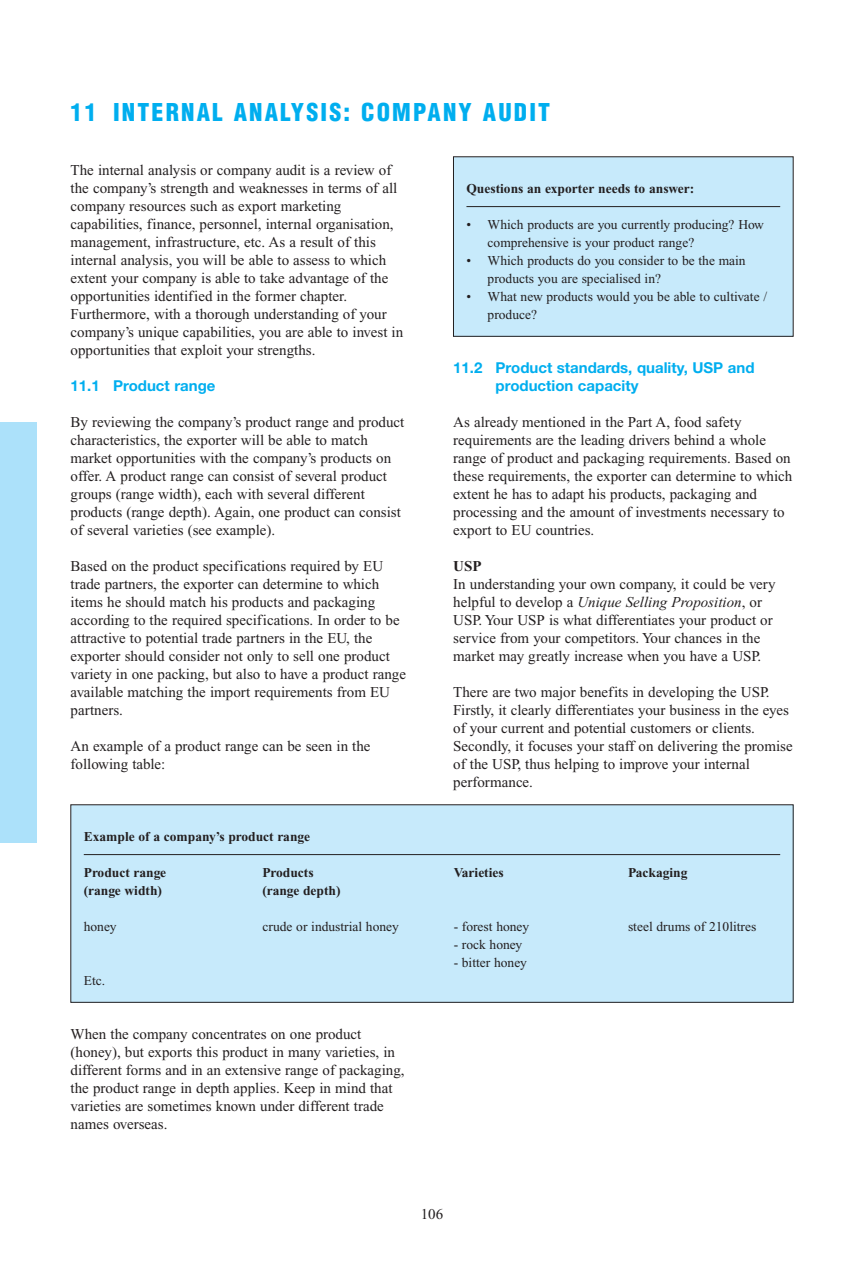
<style>
.page{position:relative;width:864px;height:1263px;background:#fff}
.page>*{position:absolute;margin:0;border:0;box-sizing:border-box;transform-origin:0 0}
.t1{font:900 condensed 24px "Helvetica";letter-spacing:.09em;color:#00aeef}
.t2{font:15px/18px "Times New Roman";color:#231f20}
.t3{font:700 15px/18px "Helvetica Neue";color:#00aeef}
.t4{font:700 15px "Times New Roman";color:#231f20}
.t5{font:13.5px/18px "Times New Roman";color:#231f20}
.t6{font:700 13.5px "Times New Roman";color:#231f20}
.s1{font-style:italic}
</style>
<div class="page">
<div style="left:71px;top:805px;width:722px;height:197px;background:#c7eafb"></div>
<hr style="left:84px;top:854px;width:696px;height:1px;background:#231f20">
<div style="left:71px;top:805px;width:722px;height:198px;border:1px solid #231f20"></div>
<div style="left:453px;top:157px;width:340px;height:179px;background:#c7eafb"></div>
<hr style="left:466px;top:206px;width:314px;height:1px;background:#231f20">
<div style="left:453px;top:157px;width:340px;height:180px;border:1px solid #231f20"></div>
<div style="left:0;top:422px;width:37px;height:421px;background:#ace1fa"></div>
<h1 class="t1" style="left:71px;top:103px;width:481px">11 INTERNAL ANALYSIS: COMPANY AUDIT</h1>
<p class="t2" style="left:71px;top:162px;width:334px">The internal analysis or company audit is a review of the company’s strength and weaknesses in terms of all company resources such as export marketing capabilities, finance, personnel, internal organisation, management, infrastructure, etc. As a result of this internal analysis, you will be able to assess to which extent your company is able to take advantage of the opportunities identified in the former chapter.<br>Furthermore, with a thorough understanding of your company’s unique capabilities, you are able to invest in opportunities that exploit your strengths.</p>
<p class="t3" style="left:71px;top:378px;width:146px">11.1 Product range</p>
<p class="t2" style="left:71px;top:414px;width:335px">By reviewing the company’s product range and product characteristics, the exporter will be able to match market opportunities with the company’s products on offer. A product range can consist of several product groups (range width), each with several different products (range depth). Again, one product can consist of several varieties (see example).</p>
<p class="t2" style="left:71px;top:558px;width:337px">Based on the product specifications required by EU trade partners, the exporter can determine to which items he should match his products and packaging according to the required specifications. In order to be attractive to potential trade partners in the EU, the exporter should consider not only to sell one product variety in one packing, but also to have a product range available matching the import requirements from EU partners.</p>
<p class="t2" style="left:71px;top:738px;width:302px">An example of a product range can be seen in the following table:</p>
<p class="t6" style="left:466px;top:183px;width:229px">Questions an exporter needs to answer:</p>
<p class="t5" style="left:488px;top:216px;width:278px;text-indent:-21px">• Which products are you currently producing? How comprehensive is your product range?</p>
<p class="t5" style="left:488px;top:252px;width:260px;text-indent:-21px">• Which products do you consider to be the main products you are specialised in?</p>
<p class="t5" style="left:488px;top:288px;width:281px;text-indent:-21px">• What new products would you be able to cultivate / produce?</p>
<p class="t3" style="left:496px;top:360px;width:260px;text-indent:-42px">11.2 Product standards, quality, USP and production capacity</p>
<p class="t2" style="left:453px;top:414px;width:341px">As already mentioned in the Part A, food safety requirements are the leading drivers behind a whole range of product and packaging requirements. Based on these requirements, the exporter can determine to which extent he has to adapt his products, packaging and processing and the amount of investments necessary to export to EU countries.</p>
<p class="t4" style="left:453px;top:560px;width:30px">USP</p>
<p class="t2" style="left:453px;top:576px;width:324px">In understanding your own company, it could be very helpful to develop a <span class="s1">Unique Selling Proposition</span>, or USP. Your USP is what differentiates your product or service from your competitors. Your chances in the market may greatly increase when you have a USP.</p>
<p class="t2" style="left:453px;top:684px;width:341px">There are two major benefits in developing the USP.<br>Firstly, it clearly differentiates your business in the eyes of your current and potential customers or clients.<br>Secondly, it focuses your staff on delivering the promise of the USP, thus helping to improve your internal performance.</p>
<p class="t6" style="left:84px;top:831px;width:228px">Example of a company’s product range</p>
<p class="t6" style="left:84px;top:867px;width:84px">Product range</p>
<p class="t6" style="left:262px;top:867px;width:53px">Products</p>
<p class="t6" style="left:454px;top:867px;width:52px">Varieties</p>
<p class="t6" style="left:628px;top:867px;width:61px">Packaging</p>
<p class="t6" style="left:84px;top:885px;width:80px">(range width)</p>
<p class="t6" style="left:262px;top:885px;width:80px">(range depth)</p>
<p class="t5" style="left:84px;top:918px;width:34px">honey</p>
<p class="t5" style="left:262px;top:918px;width:138px">crude or industrial honey</p>
<p class="t5" style="left:454px;top:918px;width:77px">- forest honey</p>
<p class="t5" style="left:628px;top:918px;width:130px">steel drums of 210litres</p>
<p class="t5" style="left:454px;top:936px;width:70px">- rock honey</p>
<p class="t5" style="left:454px;top:954px;width:75px">- bitter honey</p>
<p class="t5" style="left:84px;top:972px;width:23px">Etc.</p>
<p class="t2" style="left:71px;top:1026px;width:336px">When the company concentrates on one product (honey), but exports this product in many varieties, in different forms and in an extensive range of packaging, the product range in depth applies. Keep in mind that varieties are sometimes known under different trade names overseas.</p>
<p class="t2" style="left:421px;top:1206px;width:24px">106</p>
</div>
